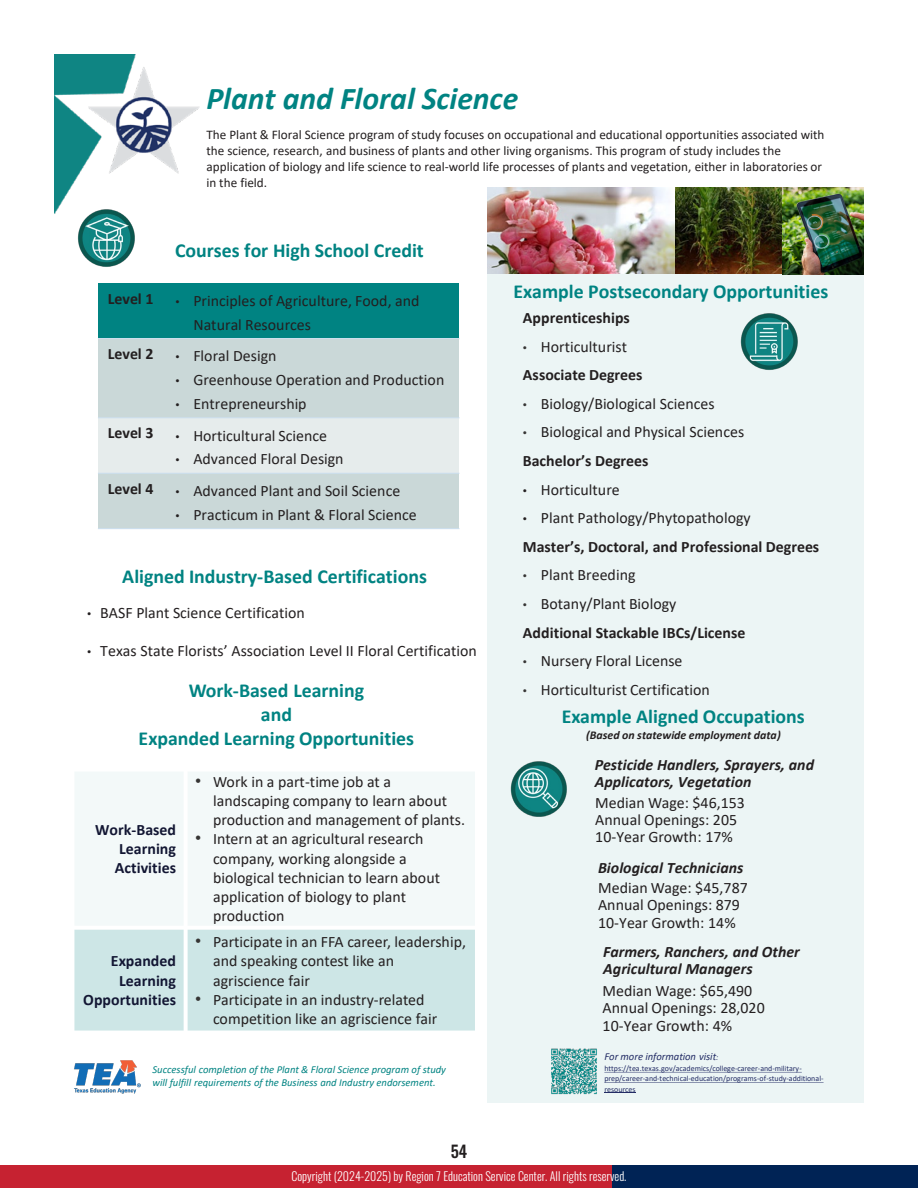
<style>
.page{position:relative;width:918px;height:1188px;background:#fff}
.page>*{position:absolute;margin:0;border:0;box-sizing:border-box;transform-origin:0 0}
.t1{font:italic 700 31.8px "Calibri";color:#008382}
.t2{font:700 19.8px/23.9px "Calibri";color:#008382;text-align:center}
.t3{font:500 16.5px "Oswald";color:#231f20}
.t4{font:15.9px/19px "Calibri";color:#231f20}
.t5{font:700 15.9px/28.7px "Calibri";color:#231f20}
.t6{font:italic 700 15.9px/17.1px "Calibri";color:#231f20}
.t7{font:700 15.9px/19px "Calibri";letter-spacing:.005em;color:#121633;text-align:justify}
.t8{font:13.2px/15.9px "Calibri";color:#231f20}
.t9{font:300 12px "Oswald";color:#fff}
.t10{font:italic 700 11.85px "Calibri";color:#231f20}
.t11{font:italic 10.65px/12.9px "Calibri";letter-spacing:-.005em;color:#008382}
.t12{font:italic 10.65px "Calibri";letter-spacing:-.005em;color:#232c65}
.t13{font:7.95px/10.4px "Calibri";letter-spacing:-.005em;color:#232c65}
.s1{font-family:"Arial";font-size:11.85px}
.s2{font-family:"Arial";font-size:17.4px;color:#363534}
.s3{font-family:"Arial";font-weight:400;font-size:11.85px;color:#363534}
.s4{font-weight:400}
.s5{font-family:"Arial";font-size:11.85px;color:#363534}
.s6{font-weight:700}
.s7{font-family:"Arial";font-weight:400;font-size:11.85px}
.s8{font-weight:400;font-style:normal}
.s9{font-size:7.95px}
</style>
<div class="page">
<div style="left:0;top:1166px;width:612px;height:22px;background:#c62231"></div>
<div style="left:612px;top:1166px;width:306px;height:22px;background:#002355"></div>
<img style="left:54px;top:54px;width:434px;height:1048px">
<div style="left:98px;top:283px;width:68px;height:56px;background:#008382"></div>
<div style="left:166px;top:283px;width:293px;height:56px;background:#008382"></div>
<div style="left:98px;top:339px;width:68px;height:79px;background:#cad8d8"></div>
<div style="left:166px;top:339px;width:293px;height:79px;background:#cad8d8"></div>
<div style="left:98px;top:418px;width:68px;height:55px;background:#e6ecec"></div>
<div style="left:166px;top:418px;width:293px;height:55px;background:#e6ecec"></div>
<div style="left:98px;top:473px;width:68px;height:56px;background:#cad8d8"></div>
<div style="left:166px;top:473px;width:293px;height:56px;background:#cad8d8"></div>
<hr style="left:98px;top:338px;width:361px;height:1px;background:#cde0f0">
<hr style="left:98px;top:417px;width:361px;height:1px;background:#cde0f0">
<hr style="left:98px;top:473px;width:361px;height:1px;background:#cde0f0">
<hr style="left:98px;top:528px;width:361px;height:1px;background:#cde0f0">
<div style="left:488px;top:189px;width:376px;height:913px;background:#ecf5f5"></div>
<img style="left:70px;top:1059px;width:73px;height:37px">
<img style="left:551px;top:1048px;width:46px;height:47px">
<svg style="left:604px;top:1072px;width:198px;height:1px"></svg>
<svg style="left:604px;top:1082px;width:220px;height:1px"></svg>
<hr style="left:604px;top:1093px;width:32px;height:1px;background:#232c65">
<img style="left:740px;top:313px;width:58px;height:57px">
<img style="left:75px;top:208px;width:64px;height:62px">
<img style="left:488px;top:187px;width:187px;height:87px">
<img style="left:675px;top:187px;width:108px;height:87px">
<img style="left:783px;top:187px;width:81px;height:87px">
<img style="left:510px;top:761px;width:57px;height:56px">
<div style="left:72px;top:770px;width:114px;height:158px;background:#f3f9f9"></div>
<div style="left:186px;top:770px;width:291px;height:158px;background:#f3f9f9"></div>
<div style="left:72px;top:928px;width:114px;height:105px;background:#cde6e6"></div>
<div style="left:186px;top:928px;width:291px;height:105px;background:#cde6e6"></div>
<hr style="left:184px;top:768px;width:4px;height:267px;background:#fff">
<svg style="left:74px;top:926px;width:401px;height:4px;fill:#fff"></svg>
<hr style="left:70px;top:768px;width:4px;height:267px;background:#fff">
<hr style="left:475px;top:768px;width:4px;height:267px;background:#fff">
<hr style="left:70px;top:768px;width:409px;height:4px;background:#fff">
<hr style="left:70px;top:1031px;width:409px;height:4px;background:#fff">
<p class="t1" style="left:206px;top:76px;width:313px">Plant and Floral Science</p>
<p class="t8" style="left:206px;top:126px;width:620px">The Plant &amp; Floral Science program of study focuses on occupational and educational opportunities associated with the science, research, and business of plants and other living organisms. This program of study includes the application of biology and life science to real-world life processes of plants and vegetation, either in laboratories or in the field.</p>
<p class="t2" style="left:175px;top:238px;width:250px">Courses for High School Credit</p>
<p class="t5" style="left:108px;top:284px;width:47px">Level 1</p>
<p class="t4" style="left:193px;top:288px;width:228px;line-height:23.9px;text-indent:-18px"><span class="s1">•</span> Principles of Agriculture, Food, and<br>Natural Resources</p>
<p class="t5" style="left:108px;top:339px;width:47px">Level 2</p>
<p class="t4" style="left:175px;top:346px;width:103px"><span class="s1">•</span> Floral Design</p>
<p class="t4" style="left:175px;top:370px;width:270px"><span class="s1">•</span> Greenhouse Operation and Production</p>
<p class="t4" style="left:175px;top:394px;width:133px"><span class="s1">•</span> Entrepreneurship</p>
<p class="t5" style="left:108px;top:419px;width:47px">Level 3</p>
<p class="t4" style="left:175px;top:425px;width:153px"><span class="s1">•</span> Horticultural Science</p>
<p class="t4" style="left:175px;top:449px;width:170px"><span class="s1">•</span> Advanced Floral Design</p>
<p class="t5" style="left:108px;top:474px;width:47px">Level 4</p>
<p class="t4" style="left:175px;top:481px;width:226px"><span class="s1">•</span> Advanced Plant and Soil Science</p>
<p class="t4" style="left:175px;top:505px;width:243px"><span class="s1">•</span> Practicum in Plant &amp; Floral Science</p>
<p class="t2" style="left:122px;top:564px;width:306px">Aligned Industry-Based Certifications</p>
<p class="t4" style="left:87px;top:603px;width:219px"><span class="s1">•</span> BASF Plant Science Certification</p>
<p class="t4" style="left:87px;top:641px;width:391px"><span class="s1">•</span> Texas State Florists’ Association Level II Floral Certification</p>
<p class="t2" style="left:139px;top:678px;width:277px">Work-Based Learning<br>and<br>Expanded Learning Opportunities</p>
<p class="t7" style="left:115px;top:820px;width:63px;text-indent:-20px">Work-Based Learning Activities</p>
<p class="t7" style="left:83px;top:951px;width:94px;text-align:right">Expanded<br>Learning<br>Opportunities</p>
<p class="t4" style="left:213px;top:772px;width:253px;text-indent:-18px"><span class="s2">•</span> Work in a part-time job at a landscaping company to learn about production and management of plants.</p>
<p class="t4" style="left:213px;top:829px;width:229px;text-indent:-18px"><span class="s2">•</span> Intern at an agricultural research company, working alongside a biological technician to learn about application of biology to plant production</p>
<p class="t4" style="left:213px;top:932px;width:254px;text-indent:-18px"><span class="s2">•</span> Participate in an FFA career, leadership, and speaking contest like an agriscience fair</p>
<p class="t4" style="left:213px;top:989px;width:226px;text-indent:-18px"><span class="s2">•</span> Participate in an industry-related competition like an agriscience fair</p>
<p class="t11" style="left:153px;top:1063px;width:295px">Successful completion of the Plant &amp; Floral Science program of study will fulfill requirements of the Business and Industry endorsement.</p>
<p class="t2" style="left:514px;top:279px;width:316px">Example Postsecondary Opportunities</p>
<p class="t5" style="left:523px;top:303px;width:109px">Apprenticeships</p>
<p class="t5" style="left:523px;top:332px;width:121px"><span class="s3">•</span> <span class="s4">Horticulturist<br></span>Associate Degrees</p>
<p class="t4" style="left:523px;top:394px;width:193px"><span class="s5">•</span> Biology/Biological Sciences</p>
<p class="t4" style="left:523px;top:417px;width:223px;line-height:28.7px"><span class="s5">•</span> Biological and Physical Sciences<br><span class="s6">Bachelor’s Degrees</span></p>
<p class="t4" style="left:523px;top:479px;width:98px"><span class="s1">•</span> Horticulture</p>
<p class="t5" style="left:523px;top:503px;width:298px"><span class="s7">•</span> <span class="s4">Plant Pathology/Phytopathology<br></span>Master’s, Doctoral, and Professional Degrees</p>
<p class="t4" style="left:523px;top:565px;width:114px"><span class="s5">•</span> Plant Breeding</p>
<p class="t5" style="left:523px;top:589px;width:224px"><span class="s3">•</span> <span class="s4">Botany/Plant Biology<br></span>Additional Stackable IBCs/License</p>
<p class="t4" style="left:523px;top:651px;width:161px"><span class="s5">•</span> Nursery Floral License</p>
<p class="t4" style="left:523px;top:680px;width:188px"><span class="s5">•</span> Horticulturist Certification</p>
<p class="t2" style="left:562px;top:704px;width:244px">Example Aligned Occupations</p>
<p class="t10" style="left:586px;top:727px;width:196px">(Based on statewide employment data)</p>
<p class="t6" style="left:595px;top:755px;width:221px">Pesticide Handlers, Sprayers, and<br>Applicators, Vegetation</p>
<p class="t4" style="left:595px;top:793px;width:151px;line-height:17.2px">Median Wage: $46,153<br>Annual Openings: 205<br>10-Year Growth: 17%</p>
<p class="t6" style="left:598px;top:857px;width:151px;line-height:20.7px">Biological Technicians<br><span class="s8">Median Wage: $45,787</span></p>
<p class="t4" style="left:598px;top:896px;width:143px;line-height:17.2px">Annual Openings: 879<br>10-Year Growth: 14%</p>
<p class="t6" style="left:603px;top:943px;width:198px">Farmers, Ranchers, and Other<br>Agricultural Managers</p>
<p class="t4" style="left:603px;top:982px;width:164px;line-height:17.2px">Median Wage: $65,490<br>Annual Openings: 28,020<br>10-Year Growth: 4%</p>
<p class="t12" style="left:604px;top:1049px;width:115px">For more information visit<span class="s9">:</span></p>
<p class="t13" style="left:604px;top:1063px;width:221px">https://tea.texas.gov/academics/college-career-and-military&shy;prep/career-and-technical-education/programs-of-study-additional&shy;resources</p>
<p class="t3" style="left:451px;top:1137px;width:18px">54</p>
<p class="t9" style="left:292px;top:1166px;width:336px">Copyright (2024-2025) by Region 7 Education Service Center. All rights reserved.</p>
</div>
